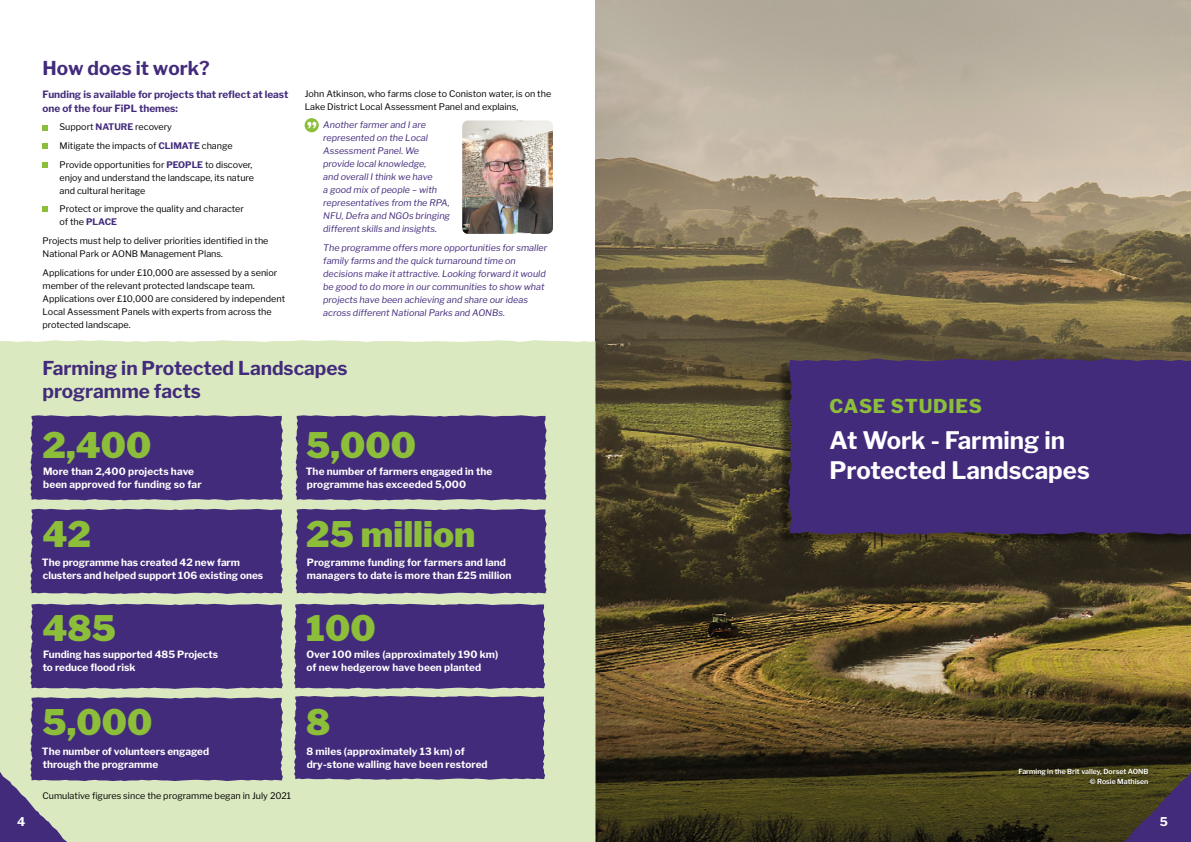
<style>
.page{position:relative;width:1191px;height:842px;background:#fff}
.page>*{position:absolute;margin:0;border:0;box-sizing:border-box;transform-origin:0 0}
.t1{font:900 35px "Libre Franklin";color:#8cbe3a}
.t2{font:600 30px "TT Commons";color:#fff}
.t3{font:700 24px/30px "Libre Franklin";color:#fff}
.t4{font:700 19px/23px "Libre Franklin";color:#432b7c}
.t5{font:800 19px "Libre Franklin";letter-spacing:.04em;color:#8cbe3a}
.t6{font:700 12px "Libre Franklin";color:#fff}
.t7{font:700 10px/13px "Libre Franklin";letter-spacing:.01em;color:#fff}
.t8{font:700 10px/14px "Libre Franklin";color:#432b7c}
.t9{font:9px/13px "Libre Franklin";color:#000}
.t10{font:italic 9px/13px "Libre Franklin";color:#432b7c}
.t11{font:600 7px/10px "Libre Franklin";color:#fff;text-align:right}
.s1{font-weight:700;color:#432b7c}
</style>
<div class="page">
<img style="left:595px;top:0;width:596px;height:842px">
<div style="left:0;top:340px;width:595px;height:502px;background:#dbe9c1"></div>
<div style="left:775px;top:360px;width:416px;height:186px;background:#000;opacity:.5"></div>
<div style="left:788px;top:359px;width:403px;height:175px;background:#432b7c"></div>
<svg style="left:1123px;top:772px;width:68px;height:70px"></svg>
<svg style="left:43px;top:125px;width:5px;height:5px"></svg>
<svg style="left:43px;top:162px;width:5px;height:6px"></svg>
<svg style="left:43px;top:206px;width:5px;height:6px"></svg>
<svg style="left:43px;top:143px;width:5px;height:6px"></svg>
<div style="left:304px;top:118px;width:15px;height:14px;background:#8cbe3a;border-radius:50%"></div>
<img style="left:462px;top:120px;width:91px;height:114px">
<div style="left:1011px;top:761px;width:144px;height:30px;background:#000;opacity:.2"></div>
<div style="left:30px;top:415px;width:253px;height:85px;background:#432b7c"></div>
<div style="left:30px;top:509px;width:253px;height:85px;background:#432b7c"></div>
<div style="left:296px;top:415px;width:250px;height:85px;background:#432b7c"></div>
<div style="left:296px;top:509px;width:250px;height:85px;background:#432b7c"></div>
<div style="left:30px;top:604px;width:253px;height:85px;background:#432b7c"></div>
<svg style="left:0;top:697px;width:283px;height:145px"></svg>
<div style="left:294px;top:604px;width:251px;height:85px;background:#432b7c"></div>
<div style="left:294px;top:696px;width:251px;height:84px;background:#432b7c"></div>
<h3 class="t6" style="left:17px;top:814px;width:10px">4</h3>
<h3 class="t4" style="left:43px;top:57px;width:169px">How does it work?</h3>
<p class="t8" style="left:43px;top:87px;width:247px">Funding is available for projects that reflect at least one of the four FiPL themes:</p>
<p class="t9" style="left:60px;top:118px;width:194px;line-height:18.7px">Support <span class="s1">NATURE</span> recovery<br>Mitigate the impacts of <span class="s1">CLIMATE</span> change<br>Provide opportunities for <span class="s1">PEOPLE</span> to discover,</p>
<p class="t9" style="left:60px;top:171px;width:196px">enjoy and understand the landscape, its nature and cultural heritage</p>
<p class="t9" style="left:60px;top:202px;width:186px">Protect or improve the quality and character of the <span class="s1">PLACE</span></p>
<p class="t9" style="left:43px;top:234px;width:227px">Projects must help to deliver priorities identified in the<br>National Park or AONB Management Plans.</p>
<p class="t9" style="left:43px;top:266px;width:244px">Applications for under £10,000 are assessed by a senior member of the relevant protected landscape team.<br>Applications over £10,000 are considered by independent Local Assessment Panels with experts from across the protected landscape.</p>
<p class="t9" style="left:305px;top:87px;width:248px">John Atkinson, who farms close to Coniston water, is on the<br>Lake District Local Assessment Panel and explains,</p>
<p class="t10" style="left:323px;top:118px;width:128px">Another farmer and I are represented on the Local<br>Assessment Panel. We provide local knowledge,<br>and overall I think we have<br>a good mix of people – with representatives from the RPA,<br>NFU, Defra and NGOs bringing different skills and insights.</p>
<p class="t10" style="left:323px;top:241px;width:225px">The programme offers more opportunities for smaller family farms and the quick turnaround time on decisions make it attractive. Looking forward it would be good to do more in our communities to show what projects have been achieving and share our ideas across different National Parks and AONBs.</p>
<h2 class="t2" style="left:317px;top:135px;width:12px;rotate:-180deg">“</h2>
<h3 class="t4" style="left:43px;top:356px;width:307px">Farming in Protected Landscapes programme facts</h3>
<h1 class="t1" style="left:43px;top:424px;width:110px">2,400</h1>
<p class="t7" style="left:43px;top:465px;width:160px">More than 2,400 projects have been approved for funding so far</p>
<h1 class="t1" style="left:43px;top:513px;width:50px">42</h1>
<p class="t7" style="left:42px;top:556px;width:223px">The programme has created 42 new farm clusters and helped support 106 existing ones</p>
<h1 class="t1" style="left:43px;top:607px;width:75px">485</h1>
<p class="t7" style="left:43px;top:648px;width:177px">Funding has supported 485 Projects to reduce flood risk</p>
<h1 class="t1" style="left:43px;top:701px;width:111px">5,000</h1>
<p class="t7" style="left:42px;top:744px;width:169px">The number of volunteers engaged through the programme</p>
<p class="t9" style="left:43px;top:790px;width:250px">Cumulative figures since the programme began in July 2021</p>
<h1 class="t1" style="left:306px;top:424px;width:111px">5,000</h1>
<p class="t7" style="left:306px;top:465px;width:188px">The number of farmers engaged in the programme has exceeded 5,000</p>
<h1 class="t1" style="left:306px;top:513px;width:170px">25 million</h1>
<p class="t7" style="left:307px;top:556px;width:206px">Programme funding for farmers and land managers to date is more than £25 million</p>
<h1 class="t1" style="left:306px;top:607px;width:71px">100</h1>
<p class="t7" style="left:306px;top:648px;width:193px">Over 100 miles (approximately 190 km) of new hedgerow have been planted</p>
<h1 class="t1" style="left:306px;top:701px;width:26px">8</h1>
<p class="t7" style="left:306px;top:744px;width:183px">8 miles (approximately 13 km) of dry-stone walling have been restored</p>
<h3 class="t5" style="left:829px;top:395px;width:154px">CASE STUDIES</h3>
<h3 class="t3" style="left:829px;top:425px;width:262px">At Work - Farming in<br>Protected Landscapes</h3>
<p class="t11" style="left:1018px;top:766px;width:131px">Farming in the Brit valley, Dorset AONB © Rosie Mathisen</p>
<h3 class="t6" style="left:1159px;top:814px;width:10px">5</h3>
</div>
